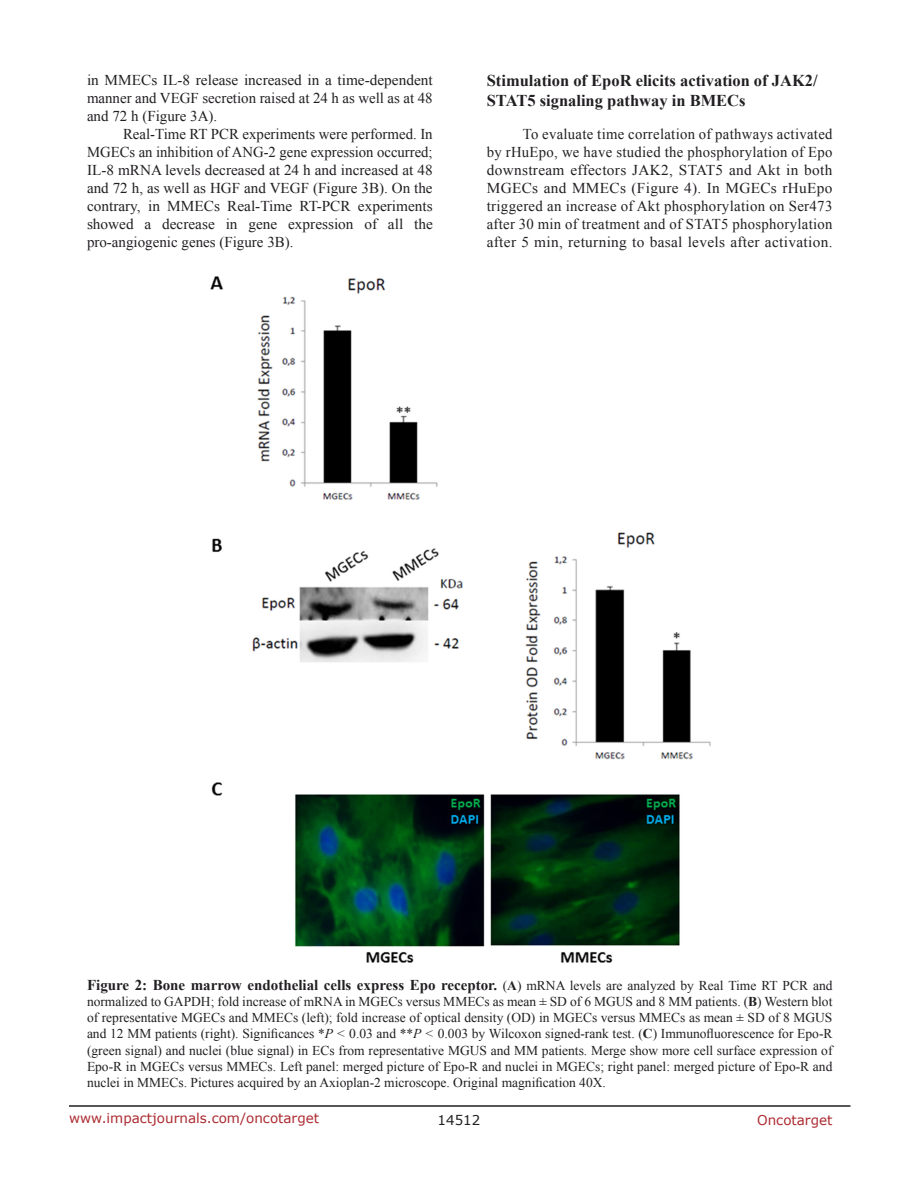
<style>
.page{position:relative;width:918px;height:1188px;background:#fff}
.page>*{position:absolute;margin:0;border:0;box-sizing:border-box;transform-origin:0 0}
.SubHeading_middle{font:700 16.5px/19.8px "Times New Roman";color:#221f22}
.BodyText{font:15px/18px "Times New Roman";color:#221f22;text-align:justify}
.FigureText{font:700 15px "Times New Roman";color:#221f22}
.FigureText-2{font:13.5px/16.2px "Times New Roman";color:#221f22;text-align:justify}
.t1{font:13.5px "Verdana";color:#ac2b31}
.t2{font:13.5px "Verdana";color:#221f22}
.s1{font-weight:400;font-size:13.5px}
.s2{font-size:13.5px}
.s3{font-weight:700}
.s4{font-style:italic}
</style>
<div class="page">
<hr style="left:69px;top:1105px;width:781px;height:2px;background:#231f20">
<img style="left:211px;top:277px;width:499px;height:685px">
<p class="BodyText" style="left:87px;top:71px;width:347px">in MMECs IL-8 release increased in a time-dependent manner and VEGF secretion raised at 24 h as well as at 48 and 72 h (Figure 3A).</p>
<p class="BodyText" style="left:87px;top:125px;width:347px;text-indent:36px">Real-Time RT PCR experiments were performed. In MGECs an inhibition of ANG-2 gene expression occurred; IL-8 mRNA levels decreased at 24 h and increased at 48 and 72 h, as well as HGF and VEGF (Figure 3B). On the contrary, in MMECs Real-Time RT-PCR experiments showed a decrease in gene expression of all the pro-angiogenic genes (Figure 3B).</p>
<p class="SubHeading_middle" style="left:487px;top:70px;width:332px">Stimulation of EpoR elicits activation of JAK2/<br>STAT5 signaling pathway in BMECs</p>
<p class="BodyText" style="left:487px;top:125px;width:347px;text-indent:36px">To evaluate time correlation of pathways activated by rHuEpo, we have studied the phosphorylation of Epo downstream effectors JAK2, STAT5 and Akt in both MGECs and MMECs (Figure 4). In MGECs rHuEpo triggered an increase of Akt phosphorylation on Ser473 after 30 min of treatment and of STAT5 phosphorylation after 5 min, returning to basal levels after activation.</p>
<p class="FigureText" style="left:87px;top:974px;width:747px">Figure 2: Bone marrow endothelial cells express Epo receptor. <span class="s1">(</span><span class="s2">A</span><span class="s1">) mRNA levels are analyzed by Real Time RT PCR and</span></p>
<p class="FigureText-2" style="left:87px;top:993px;width:747px">normalized to GAPDH; fold increase of mRNA in MGECs versus MMECs as mean ± SD of 6 MGUS and 8 MM patients. (<span class="s3">B</span>) Western blot of representative MGECs and MMECs (left); fold increase of optical density (OD) in MGECs versus MMECs as mean ± SD of 8 MGUS and 12 MM patients (right). Significances *<span class="s4">P &lt;</span> 0.03 and **<span class="s4">P &lt;</span> 0.003 by Wilcoxon signed-rank test. (<span class="s3">C</span>) Immunofluorescence for Epo-R (green signal) and nuclei (blue signal) in ECs from representative MGUS and MM patients. Merge show more cell surface expression of Epo-R in MGECs versus MMECs. Left panel: merged picture of Epo-R and nuclei in MGECs; right panel: merged picture of Epo-R and nuclei in MMECs. Pictures acquired by an Axioplan-2 microscope. Original magnification 40X.</p>
<p class="t1" style="left:69px;top:1109px;width:252px">www.impactjournals.com/oncotarget</p>
<p class="t2" style="left:438px;top:1111px;width:44px">14512</p>
<p class="t1" style="left:757px;top:1111px;width:77px">Oncotarget</p>
</div>
